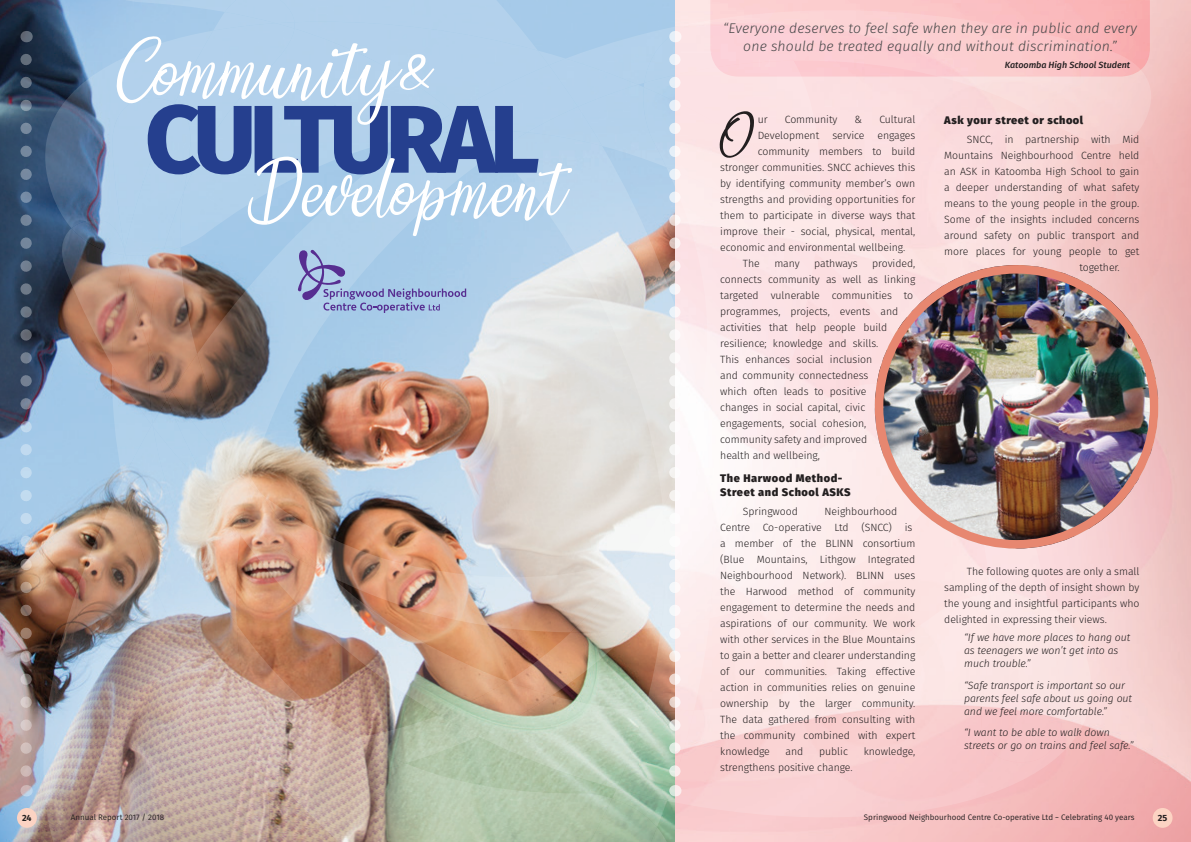
<style>
.page{position:relative;width:1191px;height:842px;background:#fff}
.page>*{position:absolute;margin:0;border:0;box-sizing:border-box;transform-origin:0 0}
.t1{font:800 96px "Fira Sans";letter-spacing:-.065em;color:#253f8e}
.t2{font:italic 300 14px/18px "Fira Sans";letter-spacing:.01em;color:#454647;text-align:center}
.t3{font:800 11px/14px "Fira Sans";letter-spacing:.05em;color:#231f20}
.t4{font:300 10.5px/16px "Fira Sans";letter-spacing:-.005em;color:#231f20}
.t5{font:italic 300 10.5px/13px "Fira Sans";letter-spacing:-.005em;color:#231f20}
.t6{font:italic 500 9px "Fira Sans";letter-spacing:-.005em;color:#231f20}
.t7{font:700 9px "Fira Sans";color:#231f20}
.t8{font:8px "Fira Sans";color:#231f20}
</style>
<div class="page">
<img style="left:0;top:0;width:72px;height:842px">
<img style="left:42px;top:10px;width:1120px;height:832px">
<svg style="left:24px;top:29px;width:48px;height:222px;background:#354e6d"></svg>
<img style="left:20px;top:59px;width:12px;height:720px">
<img style="left:72px;top:0;width:1077px;height:842px">
<div style="left:1152px;top:808px;width:20px;height:20px;background:#fcd3c3;border-radius:50%"></div>
<div style="left:17px;top:808px;width:20px;height:20px;background:#fcd3c3;border-radius:50%"></div>
<h1 class="t1" style="left:145px;top:56px;width:396px">CULTURAL</h1>
<h2 class="t2" style="left:723px;top:20px;width:415px">“Everyone deserves to feel safe when they are in public and every one should be treated equally and without discrimination.”</h2>
<p class="t6" style="left:1005px;top:58px;width:127px">Katoomba High School Student</p>
<p class="t4" style="left:757px;top:111px;width:11px">ur</p>
<p class="t4" style="left:785px;top:111px;width:54px">Community</p>
<p class="t4" style="left:854px;top:111px;width:9px">&amp;</p>
<p class="t4" style="left:879px;top:111px;width:37px">Cultural</p>
<p class="t4" style="left:757px;top:127px;width:159px">Development service engages</p>
<p class="t4" style="left:757px;top:143px;width:159px">community members to build</p>
<p class="t4" style="left:720px;top:159px;width:196px">stronger communities. SNCC achieves this</p>
<p class="t4" style="left:720px;top:175px;width:197px">by identifying community member’s own</p>
<p class="t4" style="left:720px;top:192px;width:197px">strengths and providing opportunities for</p>
<p class="t4" style="left:720px;top:208px;width:197px">them to participate in diverse ways that</p>
<p class="t4" style="left:720px;top:224px;width:196px">improve their - social, physical, mental,</p>
<p class="t4" style="left:720px;top:240px;width:186px">economic and environmental wellbeing.</p>
<p class="t4" style="left:743px;top:256px;width:18px">The</p>
<p class="t4" style="left:774px;top:256px;width:27px">many</p>
<p class="t4" style="left:814px;top:256px;width:45px">pathways</p>
<p class="t4" style="left:720px;top:256px;width:197px;text-indent:152px">provided, connects community as well as linking targeted vulnerable communities to programmes, projects, events and activities that help people build resilience; knowledge and skills.<br>This enhances social inclusion<br>and community connectedness<br>which often leads to positive<br>changes in social capital, civic engagements, social cohesion, community safety and improved<br>health and wellbeing,</p>
<p class="t3" style="left:720px;top:470px;width:132px">The Harwood Method-<br>Street and School ASKS</p>
<p class="t4" style="left:743px;top:503px;width:56px">Springwood</p>
<p class="t4" style="left:720px;top:503px;width:197px;text-indent:104px">Neighbourhood Centre Co-operative Ltd (SNCC) is a member of the BLINN consortium (Blue Mountains, Lithgow Integrated Neighbourhood Network). BLINN uses the Harwood method of community engagement to determine the needs and aspirations of our community. We work with other services in the Blue Mountains to gain a better and clearer understanding of our communities. Taking effective action in communities relies on genuine ownership by the larger community.<br>The data gathered from consulting with the community combined with expert knowledge</p>
<p class="t4" style="left:785px;top:743px;width:19px">and</p>
<p class="t4" style="left:819px;top:743px;width:30px">public</p>
<p class="t4" style="left:863px;top:743px;width:53px">knowledge,</p>
<p class="t4" style="left:720px;top:759px;width:134px">strengthens positive change.</p>
<p class="t3" style="left:944px;top:112px;width:140px">Ask your street or school</p>
<p class="t4" style="left:967px;top:131px;width:174px">SNCC, in partnership with Mid</p>
<p class="t4" style="left:944px;top:147px;width:197px">Mountains Neighbourhood Centre held</p>
<p class="t4" style="left:944px;top:163px;width:197px">an ASK in Katoomba High School to gain</p>
<p class="t4" style="left:944px;top:179px;width:197px">a deeper understanding of what safety</p>
<p class="t4" style="left:944px;top:195px;width:197px">means to the young people in the group.</p>
<p class="t4" style="left:944px;top:211px;width:197px">Some of the insights included concerns</p>
<p class="t4" style="left:944px;top:227px;width:197px">around safety on public transport and</p>
<p class="t4" style="left:944px;top:243px;width:197px">more places for young people to get</p>
<p class="t4" style="left:1079px;top:259px;width:42px">together.</p>
<p class="t4" style="left:944px;top:563px;width:197px;text-align:justify;text-indent:23px">The following quotes are only a small sampling of the depth of insight shown by the young and insightful participants who delighted in expressing their views.</p>
<p class="t5" style="left:964px;top:631px;width:168px">“If we have more places to hang out as teenagers we won’t get into as much trouble.”</p>
<p class="t5" style="left:964px;top:679px;width:169px">“Safe transport is important so our parents feel safe about us going out and we feel more comfortable.”</p>
<p class="t5" style="left:964px;top:726px;width:171px">“I want to be able to walk down streets or go on trains and feel safe.”</p>
<p class="t7" style="left:22px;top:810px;width:11px">24</p>
<p class="t8" style="left:71px;top:811px;width:95px">Annual Report 2017 / 2018</p>
<p class="t8" style="left:864px;top:811px;width:272px">Springwood Neighbourhood Centre Co-operative Ltd ~ Celebrating 40 years</p>
<p class="t7" style="left:1157px;top:810px;width:11px">25</p>
</div>
